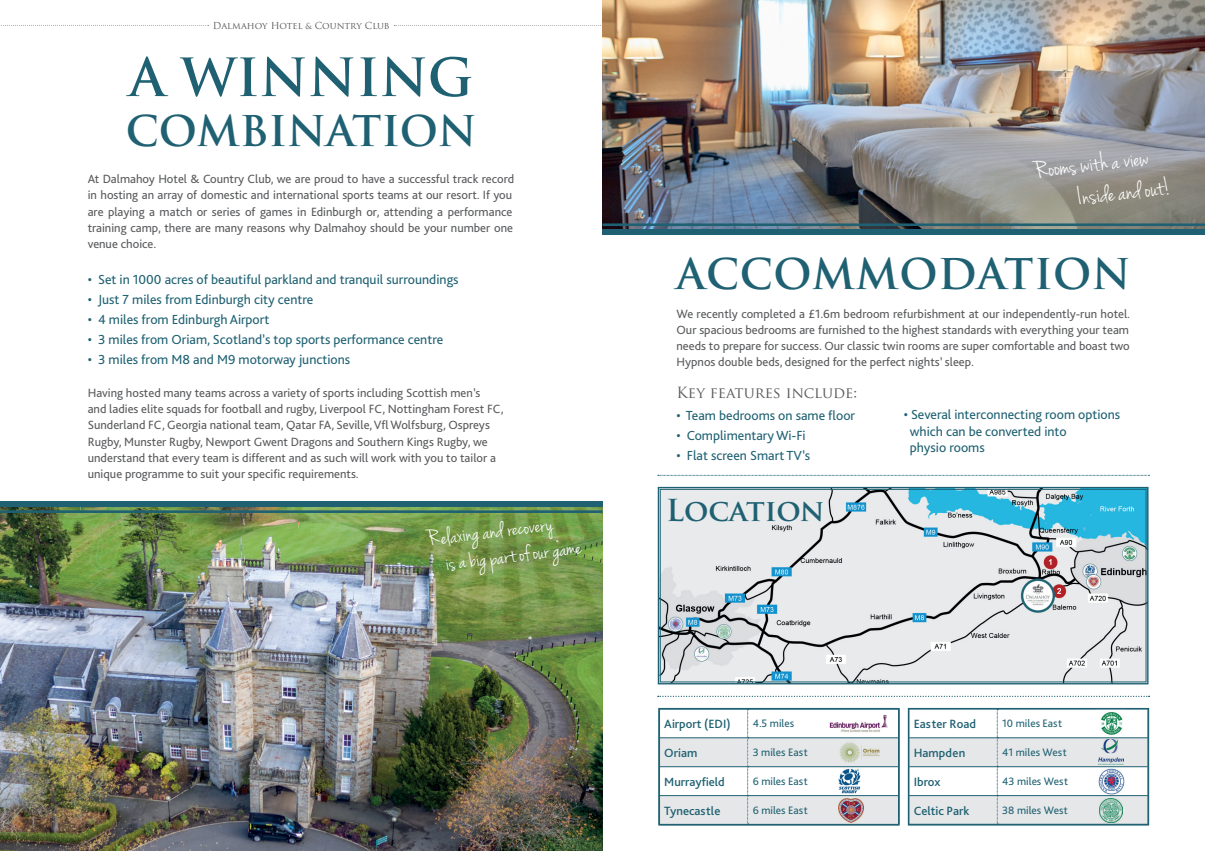
<style>
.page{position:relative;width:1205px;height:851px;background:#fff}
.page>*{position:absolute;margin:0;border:0;box-sizing:border-box;transform-origin:0 0}
.t1{font:700 51.25px "Trajan Pro";color:#1f6172}
.t2{font:700 41.25px "Trajan Pro";letter-spacing:.005em;color:#1f6172}
.t3{font:700 29.5px "Trajan Pro";letter-spacing:-.005em;color:#1f6172}
.t4{font:26.25px/31.8px "Jenna Sue";color:#fff}
.t5{font:23.75px/26.6px "Jenna Sue";color:#fff}
.t6{font:15px "Trajan Pro";color:#58595b}
.t7{font:13.75px/16.2px "Bliss Pro";color:#1f6172}
.t8{font:12.5px/16.2px "Bliss Pro";color:#58595b}
.t9{font:500 12.5px "Bliss Pro";color:#1f6172}
.t10{font:11.25px "Bliss Pro";color:#1f6172}
.t11{font:9.38px "Trajan Pro";color:#58595b}
.s1{font-size:8.12px}
</style>
<div class="page">
<img style="left:0;top:507px;width:602px;height:343px">
<div style="left:0;top:501px;width:602px;height:6px;background:#1f6172"></div>
<hr style="left:0;top:510px;width:602px;height:3px;background:#1f6172">
<svg style="left:1px;top:25px;width:208px;height:1px"></svg>
<svg style="left:394px;top:25px;width:208px;height:1px"></svg>
<img style="left:602px;top:0;width:603px;height:229px">
<div style="left:602px;top:229px;width:603px;height:5px;background:#1f6172"></div>
<hr style="left:602px;top:223px;width:603px;height:3px;background:#1f6172">
<svg style="left:657px;top:486px;width:492px;height:199px;background:#c5d3d9"></svg>
<div style="left:660px;top:489px;width:486px;height:193px;border:1px solid #1f6172"></div>
<svg style="left:661px;top:708px;width:239px;height:116px"></svg>
<div style="left:659px;top:708px;width:240px;height:117px;border:1px solid #1f6172"></div>
<svg style="left:910px;top:710px;width:237px;height:113px"></svg>
<div style="left:908px;top:708px;width:241px;height:117px;border:1px solid #1f6172"></div>
<img style="left:828px;top:713px;width:63px;height:20px">
<img style="left:838px;top:740px;width:42px;height:23px">
<img style="left:838px;top:768px;width:22px;height:25px">
<img style="left:838px;top:798px;width:26px;height:24px">
<img style="left:1097px;top:709px;width:28px;height:28px">
<img style="left:1098px;top:739px;width:26px;height:25px">
<img style="left:1098px;top:768px;width:26px;height:26px">
<img style="left:1099px;top:798px;width:24px;height:24px">
<svg style="left:658px;top:695px;width:491px;height:1px"></svg>
<svg style="left:658px;top:475px;width:491px;height:1px"></svg>
<p class="t11" style="left:213px;top:20px;width:178px">Dalmahoy Hotel <span class="s1">&amp;</span> Country Club</p>
<h1 class="t1" style="left:129px;top:45px;width:345px">A WINNING</h1>
<h2 class="t2" style="left:126px;top:105px;width:352px">COMBINATION</h2>
<p class="t8" style="left:88px;top:170px;width:428px">At Dalmahoy Hotel &amp; Country Club, we are proud to have a successful track record in hosting an array of domestic and international sports teams at our resort. If you are playing a match or series of games in Edinburgh or, attending a performance training camp, there are many reasons why Dalmahoy should be your number one venue choice.</p>
<p class="t7" style="left:88px;top:271px;width:372px">• Set in 1000 acres of beautiful parkland and tranquil surroundings</p>
<p class="t7" style="left:88px;top:291px;width:227px">• Just 7 miles from Edinburgh city centre</p>
<p class="t7" style="left:88px;top:311px;width:183px">• 4 miles from Edinburgh Airport</p>
<p class="t7" style="left:88px;top:331px;width:357px">• 3 miles from Oriam, Scotland’s top sports performance centre</p>
<p class="t7" style="left:88px;top:351px;width:264px">• 3 miles from M8 and M9 motorway junctions</p>
<p class="t8" style="left:88px;top:384px;width:417px">Having hosted many teams across a variety of sports including Scottish men’s<br>and ladies elite squads for football and rugby, Liverpool FC, Nottingham Forest FC, Sunderland FC, Georgia national team, Qatar FA, Seville,VflWolfsburg, Ospreys Rugby, Munster Rugby, Newport Gwent Dragons and Southern Kings Rugby, we understand that every team is different and as such will work with you to tailor a unique programme to suit your specific requirements.</p>
<h3 class="t5" style="left:441px;top:524px;width:137px;text-indent:-15px;rotate:-7deg">Relaxing and recovery<br>is a big part of our game</h3>
<h3 class="t4" style="left:1072px;top:151px;width:94px;text-indent:-40px;rotate:-7deg">Rooms with a view<br>Inside and out!</h3>
<h2 class="t2" style="left:676px;top:248px;width:456px">ACCOMMODATION</h2>
<p class="t8" style="left:676px;top:305px;width:455px;text-align:justify">We recently completed a £1.6m bedroom refurbishment at our independently-run hotel.<br>Our spacious bedrooms are furnished to the highest standards with everything your team needs to prepare for success. Our classic twin rooms are super comfortable and boast two Hypnos double beds, designed for the perfect nights’ sleep.</p>
<p class="t6" style="left:676px;top:383px;width:182px">Key features include:</p>
<p class="t7" style="left:676px;top:407px;width:180px">• Team bedrooms on same floor</p>
<p class="t7" style="left:676px;top:427px;width:131px">• ComplimentaryWi-Fi</p>
<p class="t7" style="left:676px;top:447px;width:135px">• Flat screen Smart TV’s</p>
<p class="t7" style="left:910px;top:406px;width:212px;text-indent:-6px">• Several interconnecting room options which can be converted into<br>physio rooms</p>
<h3 class="t3" style="left:666px;top:491px;width:160px">Location</h3>
<p class="t9" style="left:664px;top:715px;width:68px">Airport (EDI)</p>
<p class="t10" style="left:753px;top:716px;width:43px">4.5 miles</p>
<p class="t9" style="left:664px;top:744px;width:35px">Oriam</p>
<p class="t10" style="left:753px;top:745px;width:57px">3 miles East</p>
<p class="t9" style="left:664px;top:773px;width:62px">Murrayfield</p>
<p class="t10" style="left:753px;top:774px;width:57px">6 miles East</p>
<p class="t9" style="left:664px;top:802px;width:58px">Tynecastle</p>
<p class="t10" style="left:753px;top:803px;width:57px">6 miles East</p>
<p class="t9" style="left:914px;top:715px;width:64px">Easter Road</p>
<p class="t10" style="left:1002px;top:716px;width:62px">10 miles East</p>
<p class="t9" style="left:914px;top:744px;width:53px">Hampden</p>
<p class="t10" style="left:1002px;top:745px;width:66px">41 miles West</p>
<p class="t9" style="left:914px;top:773px;width:28px">Ibrox</p>
<p class="t10" style="left:1002px;top:774px;width:67px">43 miles West</p>
<p class="t9" style="left:914px;top:802px;width:57px">Celtic Park</p>
<p class="t10" style="left:1002px;top:803px;width:67px">38 miles West</p>
</div>
